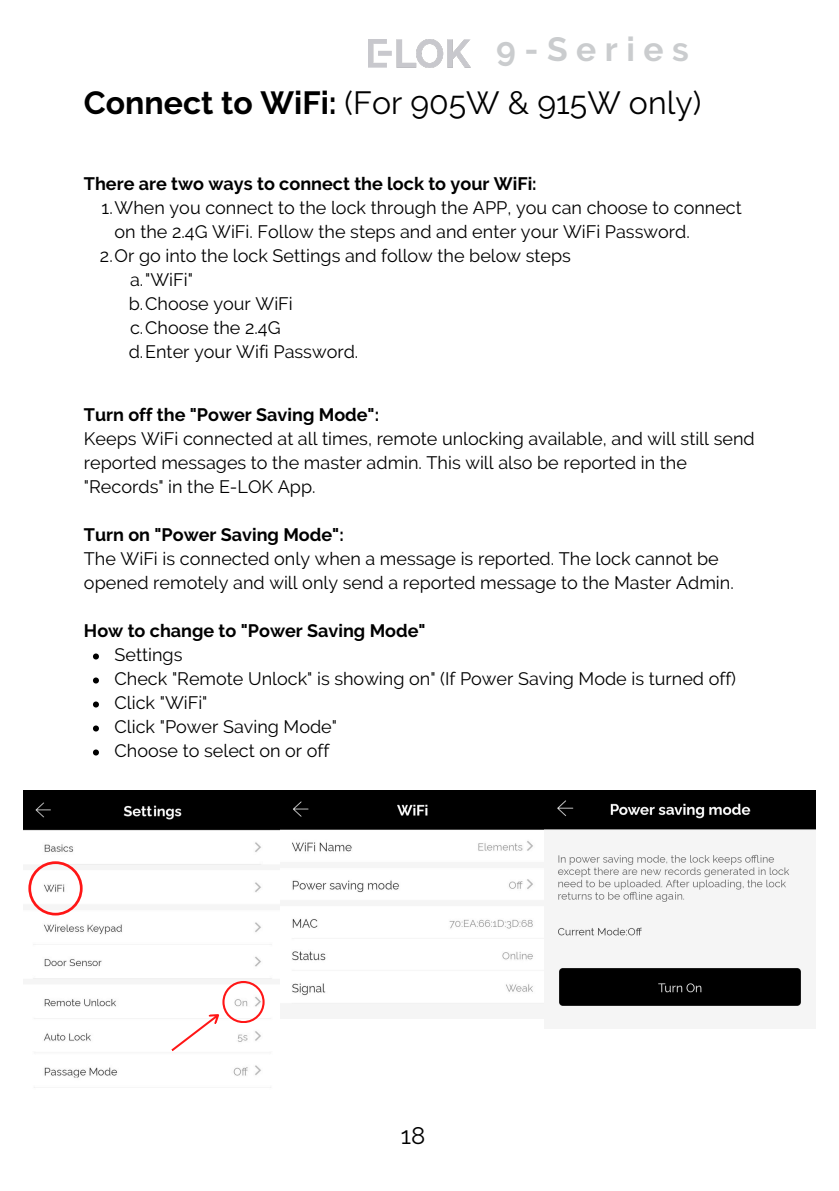
<style>
.page{position:relative;width:839px;height:1191px;background:#fff}
.page>*{position:absolute;margin:0;border:0;box-sizing:border-box;transform-origin:0 0}
.t1{font:700 33.6px "Raleway";letter-spacing:.255em;color:#caccce}
.t2{font:32px "Raleway";color:#000}
.t3{font:24px "Raleway";color:#000}
.t4{font:18px/24px "Raleway";color:#000}
.t5{font:700 18px "Raleway";color:#000}
.s1{font-weight:700}
</style>
<div class="page">
<img style="left:368px;top:39px;width:102px;height:29px">
<img style="left:24px;top:790px;width:256px;height:298px">
<svg style="left:28px;top:861px;width:54px;height:54px"></svg>
<svg style="left:171px;top:981px;width:93px;height:70px"></svg>
<img style="left:280px;top:790px;width:264px;height:214px">
<img style="left:544px;top:790px;width:271px;height:216px">
<svg style="left:93px;top:654px;width:6px;height:6px"></svg>
<svg style="left:93px;top:678px;width:6px;height:6px"></svg>
<svg style="left:93px;top:702px;width:6px;height:6px"></svg>
<svg style="left:93px;top:726px;width:6px;height:6px"></svg>
<svg style="left:93px;top:750px;width:6px;height:6px"></svg>
<p class="t1" style="left:496px;top:30px;width:194px">9-Series</p>
<p class="t2" style="left:84px;top:84px;width:619px"><span class="s1">Connect to WiFi:</span> (For 905W &amp; 915W only)</p>
<p class="t5" style="left:84px;top:173px;width:454px">There are two ways to connect the lock to your WiFi:</p>
<p class="t4" style="left:114px;top:196px;width:628px;text-indent:-13px">1.When you connect to the lock through the APP, you can choose to connect on the 2.4G WiFi. Follow the steps and and enter your WiFi Password.</p>
<p class="t4" style="left:100px;top:244px;width:472px">2.Or go into the lock Settings and follow the below steps</p>
<p class="t4" style="left:130px;top:268px;width:64px">a."WiFi"</p>
<p class="t4" style="left:129px;top:292px;width:165px">b.Choose your WiFi</p>
<p class="t4" style="left:130px;top:316px;width:152px">c.Choose the 2.4G</p>
<p class="t4" style="left:129px;top:340px;width:231px">d.Enter your Wifi Password.</p>
<p class="t5" style="left:84px;top:404px;width:297px">Turn off the "Power Saving Mode":</p>
<h3 class="t4" style="left:84px;top:427px;width:672px">Keeps WiFi connected at all times, remote unlocking available, and will still send reported messages to the master admin. This will also be reported in the "Records" in the E-LOK App.</h3>
<p class="t5" style="left:84px;top:524px;width:261px">Turn on "Power Saving Mode":</p>
<p class="t4" style="left:84px;top:547px;width:651px">The WiFi is connected only when a message is reported. The lock cannot be opened remotely and will only send a reported message to the Master Admin.</p>
<p class="t5" style="left:84px;top:620px;width:343px">How to change to "Power Saving Mode"</p>
<p class="t4" style="left:114px;top:643px;width:69px">Settings</p>
<p class="t4" style="left:114px;top:667px;width:623px">Check "Remote Unlock" is showing on" (If Power Saving Mode is turned off)</p>
<p class="t4" style="left:114px;top:691px;width:94px">Click "WiFi"</p>
<p class="t4" style="left:114px;top:715px;width:224px">Click "Power Saving Mode"</p>
<p class="t4" style="left:114px;top:739px;width:216px">Choose to select on or off</p>
<p class="t3" style="left:401px;top:1122px;width:26px">18</p>
</div>
